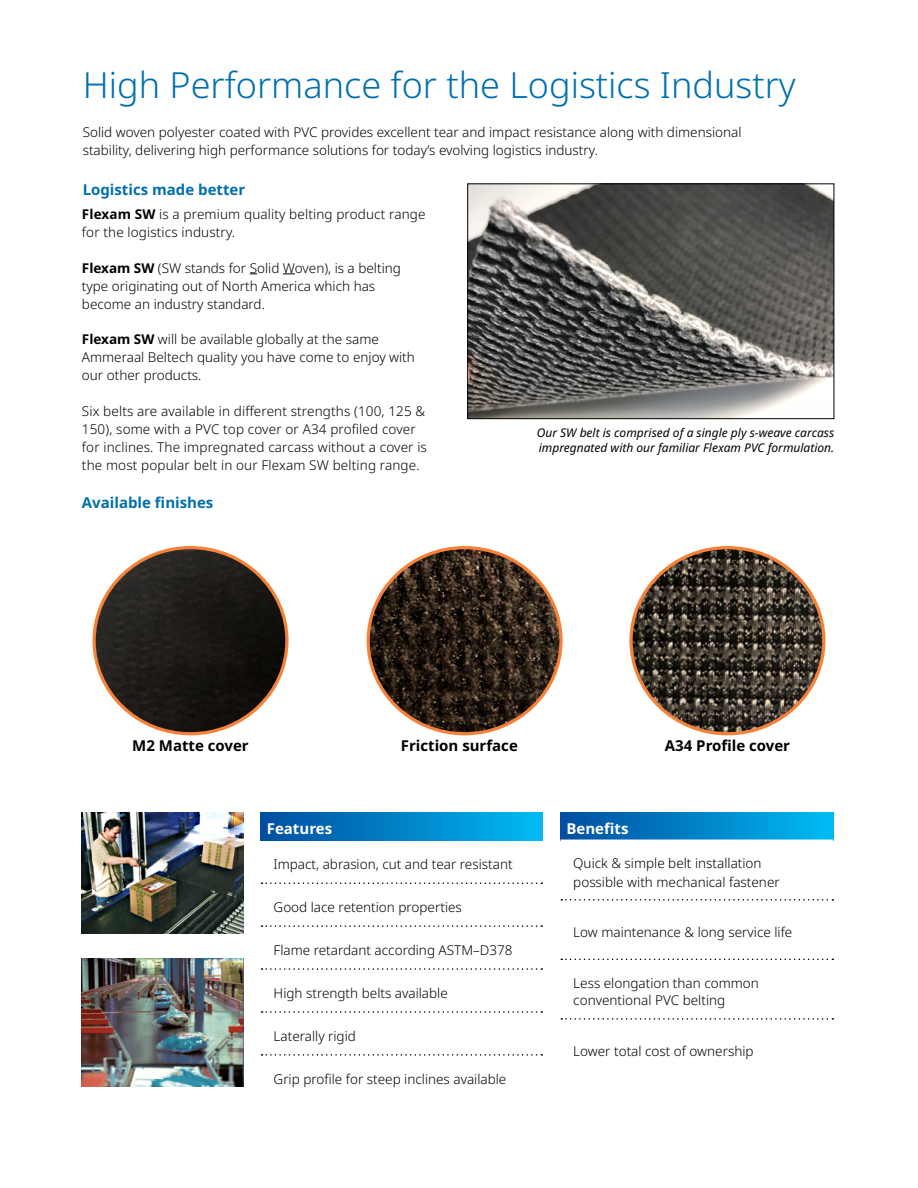
<style>
.page{position:relative;width:918px;height:1188px;background:#fff}
.page>*{position:absolute;margin:0;border:0;box-sizing:border-box;transform-origin:0 0}
.t1{font:300 36px "Noto Sans";color:#006faf}
.t2{font:700 15px "Noto Sans";color:#000}
.t3{font:700 15px "Noto Sans";color:#006faf}
.t4{font:700 15px "Noto Sans";color:#fff}
.t5{font:300 13.5px/18px "Noto Sans";color:#000}
.t6{font:italic 12px/15px "Noto Sans";color:#000}
.s1{font-weight:700}
</style>
<div class="page">
<svg style="left:283px;top:274px;width:12px;height:1px"></svg>
<img style="left:470px;top:186px;width:362px;height:231px">
<div style="left:468px;top:184px;width:366px;height:235px;border:1px solid #000"></div>
<img style="left:94px;top:548px;width:191px;height:186px">
<img style="left:368px;top:548px;width:191px;height:186px">
<img style="left:633px;top:548px;width:191px;height:186px">
<div style="left:261px;top:812px;width:281px;height:28px;background:linear-gradient(to right,#004d9f,#00bbf2)"></div>
<svg style="left:262px;top:882px;width:280px;height:2px"></svg>
<svg style="left:262px;top:925px;width:280px;height:2px"></svg>
<svg style="left:262px;top:968px;width:280px;height:2px"></svg>
<svg style="left:262px;top:1011px;width:280px;height:2px"></svg>
<svg style="left:262px;top:1054px;width:280px;height:2px"></svg>
<div style="left:561px;top:812px;width:272px;height:28px;background:linear-gradient(to right,#004d9f,#00baf2)"></div>
<svg style="left:561px;top:899px;width:272px;height:2px"></svg>
<svg style="left:561px;top:959px;width:272px;height:1px"></svg>
<svg style="left:561px;top:1018px;width:272px;height:2px"></svg>
<img style="left:82px;top:958px;width:162px;height:128px">
<img style="left:82px;top:813px;width:162px;height:121px">
<h1 class="t1" style="left:83px;top:60px;width:715px">High Performance for the Logistics Industry</h1>
<p class="t5" style="left:83px;top:124px;width:660px">Solid woven polyester coated with PVC provides excellent tear and impact resistance along with dimensional stability, delivering high performance solutions for today’s evolving logistics industry.</p>
<p class="t3" style="left:83px;top:179px;width:164px">Logistics made better</p>
<p class="t5" style="left:82px;top:205px;width:345px"><span class="s1">Flexam SW</span> is a premium quality belting product range for the logistics industry.</p>
<p class="t5" style="left:82px;top:259px;width:320px"><span class="s1">Flexam SW</span> (SW stands for Solid Woven), is a belting type originating out of North America which has become an industry standard.</p>
<p class="t5" style="left:82px;top:331px;width:334px"><span class="s1">Flexam SW</span> will be available globally at the same<br>Ammeraal Beltech quality you have come to enjoy with our other products.</p>
<p class="t5" style="left:82px;top:403px;width:346px">Six belts are available in different strengths (100, 125 &amp; 150), some with a PVC top cover or A34 profiled cover for inclines. The impregnated carcass without a cover is the most popular belt in our Flexam SW belting range.</p>
<p class="t3" style="left:82px;top:492px;width:133px">Available finishes</p>
<p class="t6" style="left:537px;top:426px;width:299px">Our SW belt is comprised of a single ply s-weave carcass impregnated with our familiar Flexam PVC formulation.</p>
<p class="t2" style="left:132px;top:735px;width:118px">M2 Matte cover</p>
<p class="t2" style="left:401px;top:735px;width:119px">Friction surface</p>
<p class="t2" style="left:665px;top:735px;width:127px">A34 Profile cover</p>
<p class="t4" style="left:267px;top:818px;width:67px">Features</p>
<p class="t5" style="left:274px;top:855px;width:241px">Impact, abrasion, cut and tear resistant</p>
<p class="t5" style="left:274px;top:898px;width:190px">Good lace retention properties</p>
<p class="t5" style="left:274px;top:941px;width:241px">Flame retardant according ASTM–D378</p>
<p class="t5" style="left:274px;top:984px;width:176px">High strength belts available</p>
<p class="t5" style="left:274px;top:1027px;width:84px">Laterally rigid</p>
<p class="t5" style="left:274px;top:1070px;width:234px">Grip profile for steep inclines available</p>
<p class="t4" style="left:567px;top:818px;width:64px">Benefits</p>
<p class="t5" style="left:573px;top:853px;width:208px;line-height:19.5px">Quick &amp; simple belt installation possible with mechanical fastener</p>
<p class="t5" style="left:573px;top:923px;width:221px">Low maintenance &amp; long service life</p>
<p class="t5" style="left:573px;top:974px;width:187px;line-height:17.2px">Less elongation than common conventional PVC belting</p>
<p class="t5" style="left:573px;top:1042px;width:182px">Lower total cost of ownership</p>
</div>
